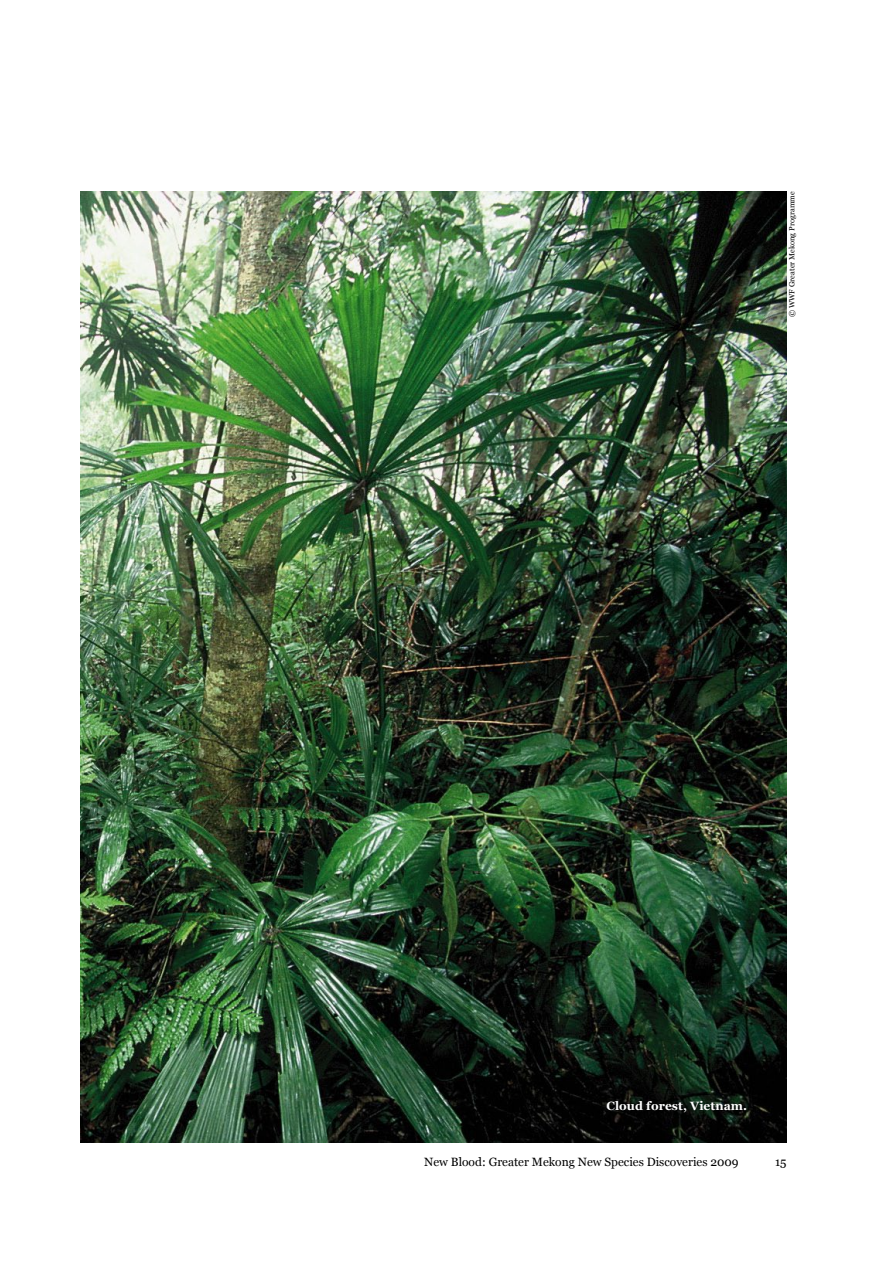
<style>
.page{position:relative;width:893px;height:1263px;background:#fff}
.page>*{position:absolute;margin:0;border:0;box-sizing:border-box;transform-origin:0 0}
.t1{font:12px "Georgia";color:#000}
.t2{font:700 12px "Georgia";letter-spacing:.005em;color:#fff}
.t3{font:7.5px "Georgia";letter-spacing:.005em;color:#000}
</style>
<div class="page">
<img style="left:81px;top:191px;width:706px;height:952px">
<p class="t3" style="left:787px;top:317px;width:127px;rotate:-90deg">© WWF Greater Mekong Programme</p>
<p class="t2" style="left:606px;top:1098px;width:142px">Cloud forest, Vietnam.</p>
<p class="t1" style="left:424px;top:1154px;width:316px">New Blood: Greater Mekong New Species Discoveries 2009</p>
<p class="t1" style="left:775px;top:1154px;width:13px">15</p>
</div>
